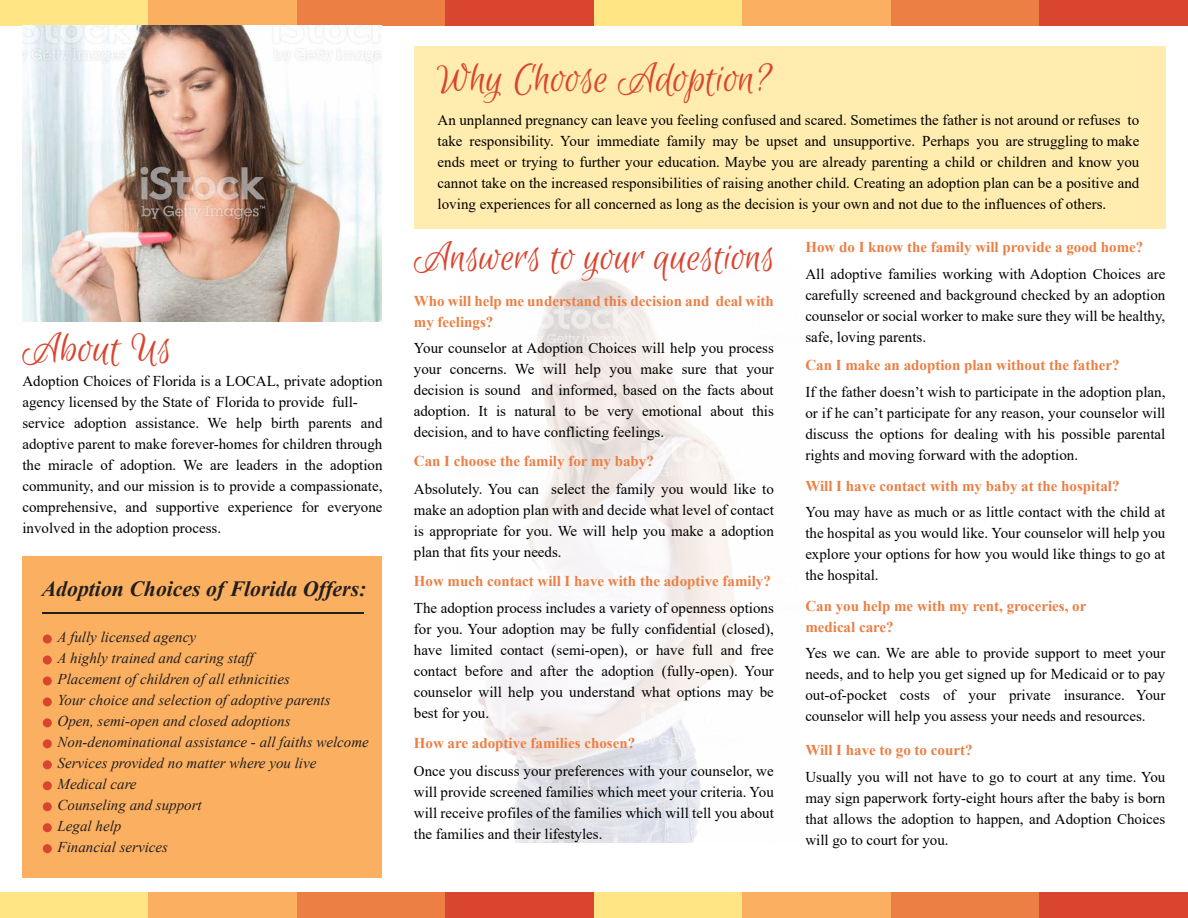
<style>
.page{position:relative;width:1188px;height:918px;background:#fff}
.page>*{position:absolute;margin:0;border:0;box-sizing:border-box;transform-origin:0 0}
.t1{font:45px "Euphoria Script";color:#da452f}
.t2{font:43.5px "Euphoria Script";color:#da452f}
.t3{font:italic 700 21.75px "Times New Roman";color:#231f20}
.t4{font:15px/21px "Times New Roman";color:#000;text-align:justify}
.t5{font:700 15px/21px "Times New Roman";color:#eb7f44}
.t6{font:italic 15px/21px "Times New Roman";color:#231f20}
</style>
<div class="page">
<img style="left:478px;top:276px;width:258px;height:566px">
<div style="left:22px;top:556px;width:360px;height:322px;background:#fbb061"></div>
<div style="left:0;top:892px;width:148px;height:26px;background:#ffe584"></div>
<div style="left:148px;top:892px;width:149px;height:26px;background:#fbb061"></div>
<div style="left:297px;top:892px;width:149px;height:26px;background:#eb7f44"></div>
<div style="left:446px;top:892px;width:148px;height:26px;background:#da452f"></div>
<div style="left:594px;top:892px;width:148px;height:26px;background:#ffe584"></div>
<div style="left:742px;top:892px;width:149px;height:26px;background:#fbb061"></div>
<div style="left:891px;top:892px;width:149px;height:26px;background:#eb7f44"></div>
<div style="left:1040px;top:892px;width:148px;height:26px;background:#da452f"></div>
<div style="left:0;top:0;width:148px;height:25px;background:#ffe584"></div>
<div style="left:148px;top:0;width:149px;height:25px;background:#fbb061"></div>
<div style="left:297px;top:0;width:149px;height:25px;background:#eb7f44"></div>
<div style="left:446px;top:0;width:148px;height:25px;background:#da452f"></div>
<div style="left:594px;top:0;width:148px;height:25px;background:#ffe584"></div>
<div style="left:742px;top:0;width:149px;height:25px;background:#fbb061"></div>
<div style="left:891px;top:0;width:149px;height:25px;background:#eb7f44"></div>
<div style="left:1040px;top:0;width:148px;height:25px;background:#da452f"></div>
<div style="left:414px;top:46px;width:752px;height:182px;background:#ffecae"></div>
<img style="left:22px;top:26px;width:360px;height:295px">
<div style="left:43px;top:635px;width:9px;height:9px;background:#da452f;border-radius:50%"></div>
<div style="left:43px;top:656px;width:9px;height:9px;background:#da452f;border-radius:50%"></div>
<div style="left:43px;top:676px;width:9px;height:9px;background:#da452f;border-radius:50%"></div>
<div style="left:43px;top:697px;width:9px;height:9px;background:#da452f;border-radius:50%"></div>
<div style="left:43px;top:718px;width:9px;height:9px;background:#da452f;border-radius:50%"></div>
<div style="left:43px;top:739px;width:9px;height:9px;background:#da452f;border-radius:50%"></div>
<div style="left:43px;top:760px;width:9px;height:9px;background:#da452f;border-radius:50%"></div>
<div style="left:43px;top:781px;width:9px;height:9px;background:#da452f;border-radius:50%"></div>
<div style="left:43px;top:802px;width:9px;height:9px;background:#da452f;border-radius:50%"></div>
<div style="left:43px;top:823px;width:9px;height:9px;background:#da452f;border-radius:50%"></div>
<div style="left:43px;top:844px;width:9px;height:9px;background:#da452f;border-radius:50%"></div>
<hr style="left:43px;top:612px;width:321px;height:2px;background:#231f20">
<h1 class="t1" style="left:22px;top:325px;width:151px">About Us</h1>
<p class="t4" style="left:22px;top:370px;width:362px;text-align:left">Adoption Choices of Florida is a LOCAL, private adoption agency licensed by the State of Florida to provide full&shy;service adoption assistance. We help birth parents and adoptive parent to make forever-homes for children through the miracle of adoption. We are leaders in the adoption community, and our mission is to provide a compassionate, comprehensive, and supportive experience for everyone involved in the adoption process.</p>
<h3 class="t3" style="left:42px;top:574px;width:326px">Adoption Choices of Florida Offers:</h3>
<p class="t6" style="left:58px;top:626px;width:313px">A fully licensed agency<br>A highly trained and caring staff<br>Placement of children of all ethnicities<br>Your choice and selection of adoptive parents<br>Open, semi-open and closed adoptions<br>Non-denominational assistance - all faiths welcome<br>Services provided no matter where you live<br>Medical care<br>Counseling and support<br>Legal help<br>Financial services</p>
<h1 class="t1" style="left:436px;top:55px;width:338px">Why Choose Adoption?</h1>
<p class="t4" style="left:438px;top:109px;width:703px">An unplanned pregnancy can leave you feeling confused and scared. Sometimes the father is not around or refuses to take responsibility. Your immediate family may be upset and unsupportive. Perhaps you are struggling to make ends meet or trying to further your education. Maybe you are already parenting a child or children and know you cannot take on the increased responsibilities of raising another child. Creating an adoption plan can be a positive and loving experiences for all concerned as long as the decision is your own and not due to the influences of others.</p>
<h2 class="t2" style="left:414px;top:234px;width:362px">Answers to your questions</h2>
<p class="t5" style="left:414px;top:291px;width:362px">Who will help me understand this decision and deal with my feelings?</p>
<p class="t4" style="left:414px;top:337px;width:362px">Your counselor at Adoption Choices will help you process your concerns. We will help you make sure that your decision is sound and informed, based on the facts about adoption. It is natural to be very emotional about this decision, and to have conflicting feelings.</p>
<p class="t5" style="left:414px;top:450px;width:242px">Can I choose the family for my baby?</p>
<p class="t4" style="left:414px;top:478px;width:362px">Absolutely. You can select the family you would like to make an adoption plan with and decide what level of contact is appropriate for you. We will help you make a adoption plan that fits your needs.</p>
<p class="t5" style="left:414px;top:570px;width:359px">How much contact will I have with the adoptive family?</p>
<p class="t4" style="left:414px;top:597px;width:362px">The adoption process includes a variety of openness options for you. Your adoption may be fully confidential (closed), have limited contact (semi-open), or have full and free contact before and after the adoption (fully-open). Your counselor will help you understand what options may be best for you.</p>
<p class="t5" style="left:414px;top:732px;width:223px">How are adoptive families chosen?</p>
<p class="t4" style="left:414px;top:760px;width:362px">Once you discuss your preferences with your counselor, we will provide screened families which meet your criteria. You will receive profiles of the families which will tell you about the families and their lifestyles.</p>
<p class="t5" style="left:805px;top:236px;width:340px">How do I know the family will provide a good home?</p>
<p class="t4" style="left:805px;top:263px;width:362px">All adoptive families working with Adoption Choices are carefully screened and background checked by an adoption counselor or social worker to make sure they will be healthy, safe, loving parents.</p>
<p class="t5" style="left:805px;top:354px;width:316px">Can I make an adoption plan without the father?</p>
<p class="t4" style="left:805px;top:381px;width:362px">If the father doesn’t wish to participate in the adoption plan, or if he can’t participate for any reason, your counselor will discuss the options for dealing with his possible parental rights and moving forward with the adoption.</p>
<p class="t5" style="left:805px;top:475px;width:316px">Will I have contact with my baby at the hospital?</p>
<p class="t4" style="left:805px;top:501px;width:362px">You may have as much or as little contact with the child at the hospital as you would like. Your counselor will help you explore your options for how you would like things to go at the hospital.</p>
<p class="t5" style="left:805px;top:595px;width:283px">Can you help me with my rent, groceries, or medical care?</p>
<p class="t4" style="left:805px;top:642px;width:362px">Yes we can. We are able to provide support to meet your needs, and to help you get signed up for Medicaid or to pay out-of-pocket costs of your private insurance. Your counselor will help you assess your needs and resources.</p>
<p class="t5" style="left:805px;top:739px;width:169px">Will I have to go to court?</p>
<p class="t4" style="left:805px;top:766px;width:362px">Usually you will not have to go to court at any time. You may sign paperwork forty-eight hours after the baby is born that allows the adoption to happen, and Adoption Choices will go to court for you.</p>
</div>
